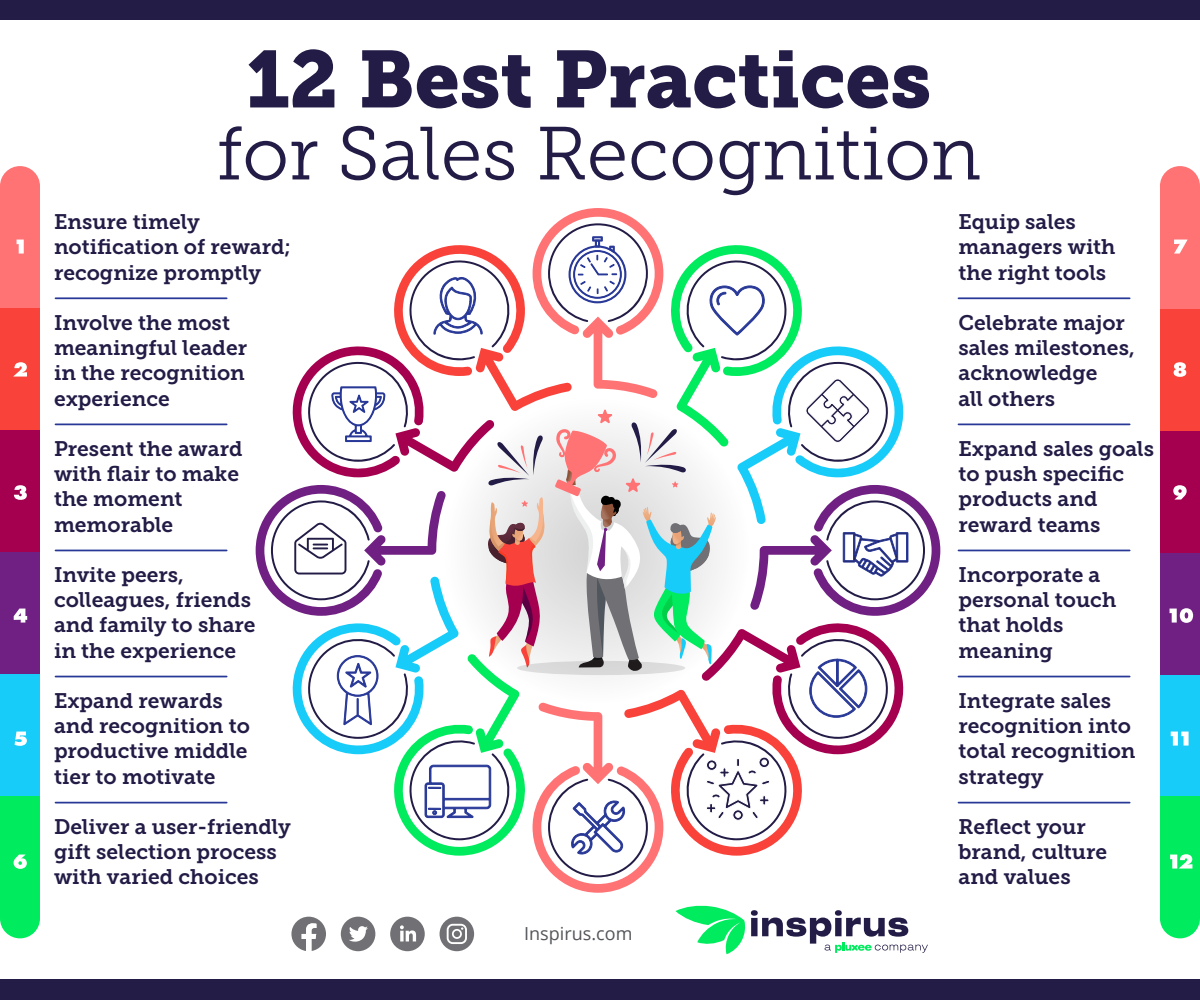
<style>
.page{position:relative;width:1200px;height:1000px;background:#fff}
.page>*{position:absolute;margin:0;border:0;box-sizing:border-box;transform-origin:0 0}
.t1{font:80px "Museo Slab 900";color:#221c46}
.t2{font:75px "Museo Slab 300";color:#221c46}
.t3{font:21px/25.2px "Museo Slab 700";color:#221c46}
.t4{font:18px "Open Sans";color:#54555a}
</style>
<div class="page">
<div style="left:440px;top:917px;width:34px;height:34px;background:#717074;border-radius:50%"></div>
<div style="left:341px;top:917px;width:34px;height:34px;background:#717074;border-radius:50%"></div>
<svg style="left:349px;top:926px;width:19px;height:16px"></svg>
<svg style="left:447px;top:924px;width:20px;height:20px"></svg>
<svg style="left:291px;top:917px;width:35px;height:34px"></svg>
<div style="left:390px;top:917px;width:35px;height:34px;background:#717074;border-radius:50%"></div>
<svg style="left:400px;top:925px;width:16px;height:16px"></svg>
<div style="left:0;top:0;width:1200px;height:20px;background:#221c46"></div>
<div style="left:0;top:979px;width:1200px;height:21px;background:#221c46"></div>
<svg style="left:256px;top:208px;width:684px;height:685px"></svg>
<div style="left:0;top:186px;width:40px;height:123px;background:#ff7375"></div>
<div style="left:0;top:308px;width:40px;height:122px;background:#f9423a"></div>
<div style="left:0;top:430px;width:40px;height:122px;background:#a50050"></div>
<div style="left:0;top:552px;width:40px;height:122px;background:#702082"></div>
<div style="left:0;top:674px;width:40px;height:122px;background:#17ccf9"></div>
<div style="left:0;top:796px;width:40px;height:122px;background:#00eb5e"></div>
<svg style="left:17px;top:240px;width:7px;height:14px"></svg>
<svg style="left:13px;top:362px;width:14px;height:15px"></svg>
<svg style="left:14px;top:485px;width:13px;height:15px"></svg>
<svg style="left:14px;top:609px;width:13px;height:14px"></svg>
<svg style="left:15px;top:732px;width:12px;height:14px"></svg>
<svg style="left:14px;top:855px;width:13px;height:14px"></svg>
<hr style="left:56px;top:297px;width:171px;height:2px;background:#283897">
<hr style="left:56px;top:424px;width:171px;height:1px;background:#283897">
<hr style="left:56px;top:550px;width:171px;height:1px;background:#283897">
<hr style="left:56px;top:676px;width:171px;height:1px;background:#283897">
<hr style="left:56px;top:802px;width:171px;height:1px;background:#283897">
<div style="left:0;top:166px;width:40px;height:40px;background:#ff7375;border-radius:50%"></div>
<div style="left:0;top:898px;width:40px;height:40px;background:#00eb5e;border-radius:50%"></div>
<div style="left:1160px;top:674px;width:40px;height:122px;background:#17ccf9"></div>
<div style="left:1160px;top:796px;width:40px;height:122px;background:#00eb5e"></div>
<div style="left:1160px;top:552px;width:40px;height:122px;background:#702082"></div>
<div style="left:1160px;top:430px;width:40px;height:122px;background:#a50050"></div>
<div style="left:1160px;top:308px;width:40px;height:122px;background:#f9423a"></div>
<div style="left:1160px;top:186px;width:40px;height:122px;background:#ff7375"></div>
<svg style="left:1174px;top:240px;width:14px;height:14px"></svg>
<svg style="left:1174px;top:362px;width:12px;height:15px"></svg>
<svg style="left:1173px;top:485px;width:14px;height:15px"></svg>
<svg style="left:1170px;top:608px;width:23px;height:15px"></svg>
<svg style="left:1171px;top:732px;width:18px;height:14px"></svg>
<svg style="left:1170px;top:854px;width:22px;height:15px"></svg>
<hr style="left:958px;top:297px;width:172px;height:2px;background:#283897">
<hr style="left:958px;top:424px;width:172px;height:1px;background:#283897">
<hr style="left:958px;top:550px;width:172px;height:1px;background:#283897">
<hr style="left:958px;top:676px;width:172px;height:1px;background:#283897">
<hr style="left:958px;top:802px;width:172px;height:1px;background:#283897">
<div style="left:1160px;top:166px;width:40px;height:40px;background:#ff7375;border-radius:50%"></div>
<div style="left:1160px;top:898px;width:40px;height:40px;background:#00eb5e;border-radius:50%"></div>
<svg style="left:675px;top:905px;width:253px;height:49px"></svg>
<h1 class="t1" style="left:246px;top:33px;width:686px">12 Best Practices</h1>
<h2 class="t2" style="left:216px;top:113px;width:766px">for Sales Recognition</h2>
<p class="t3" style="left:54px;top:210px;width:238px">Ensure timely notification of reward; recognize promptly</p>
<p class="t3" style="left:54px;top:310px;width:195px">Involve the most meaningful leader in the recognition experience</p>
<p class="t3" style="left:54px;top:436px;width:190px">Present the award with flair to make the moment memorable</p>
<p class="t3" style="left:54px;top:562px;width:203px">Invite peers, colleagues, friends and family to share in the experience</p>
<p class="t3" style="left:54px;top:688px;width:198px">Expand rewards and recognition to productive middle tier to motivate</p>
<p class="t3" style="left:54px;top:814px;width:238px">Deliver a user-friendly gift selection process with varied choices</p>
<p class="t3" style="left:958px;top:210px;width:159px">Equip sales managers with the right tools</p>
<p class="t3" style="left:958px;top:310px;width:178px">Celebrate major sales milestones, acknowledge<br>all others</p>
<p class="t3" style="left:958px;top:436px;width:197px">Expand sales goals to push specific products and reward teams</p>
<p class="t3" style="left:958px;top:562px;width:159px">Incorporate a personal touch that holds meaning</p>
<p class="t3" style="left:958px;top:688px;width:179px">Integrate sales recognition into total recognition strategy</p>
<p class="t3" style="left:958px;top:814px;width:150px">Reflect your brand, culture and values</p>
<p class="t4" style="left:524px;top:922px;width:110px">Inspirus.com</p>
</div>
